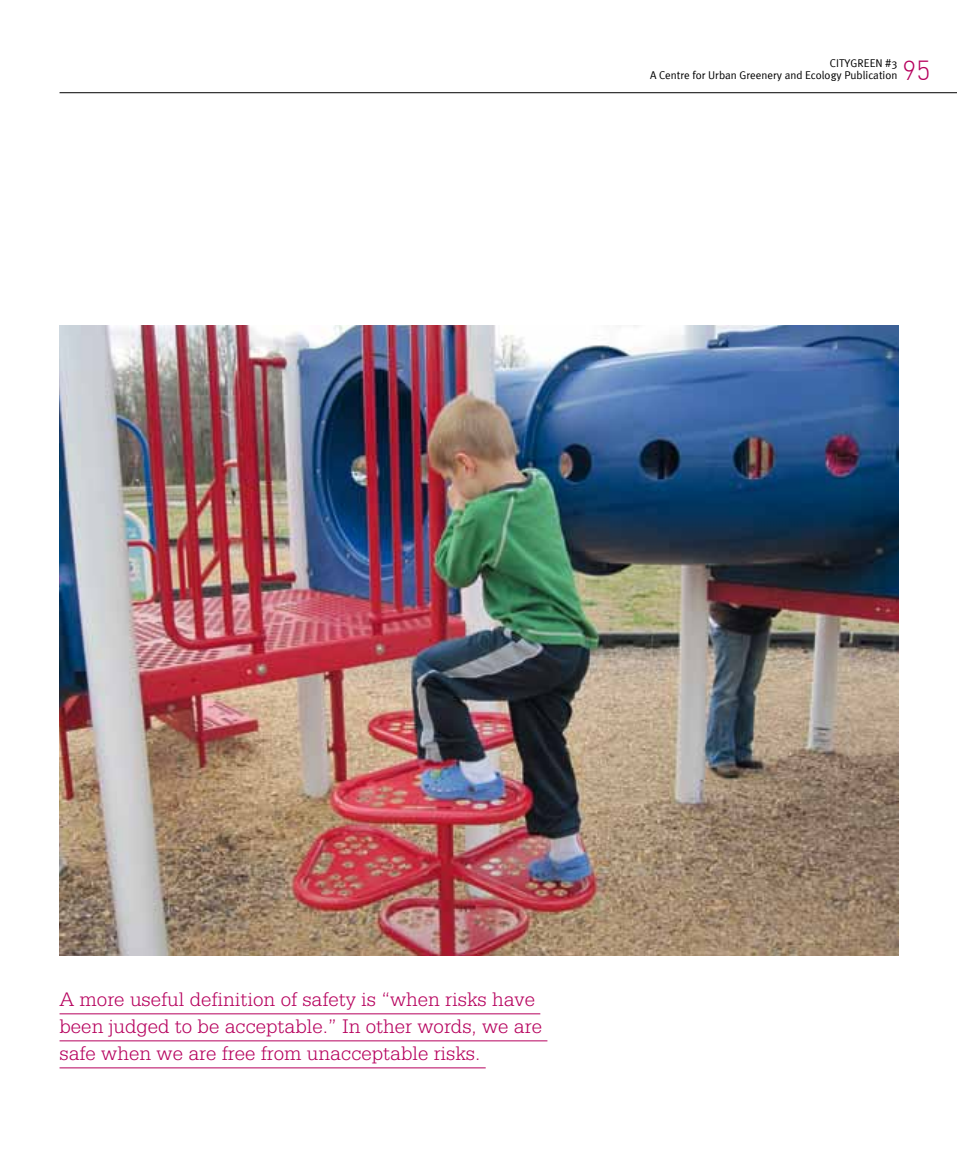
<style>
.page{position:relative;width:957px;height:1170px;background:#fff}
.page>*{position:absolute;margin:0;border:0;box-sizing:border-box;transform-origin:0 0}
.t1{font:300 27px "DIN";color:#b6005d}
.t2{font:300 21px/27px "Serifa BT";color:#b6005d}
.t3{font:11.25px/12px "Meta Plus Normal";color:#000;text-align:right}
</style>
<div class="page">
<hr style="left:60px;top:92px;width:897px;height:1px;background:#000">
<hr style="left:60px;top:1013px;width:480px;height:1px;background:#b6005d">
<hr style="left:60px;top:1040px;width:487px;height:1px;background:#b6005d">
<hr style="left:60px;top:1067px;width:426px;height:1px;background:#b6005d">
<img style="left:60px;top:325px;width:838px;height:630px">
<p class="t3" style="left:650px;top:56px;width:249px">CITYGREEN #3<br>A Centre for Urban Greenery and Ecology Publication</p>
<p class="t1" style="left:902px;top:53px;width:29px">95</p>
<p class="t2" style="left:60px;top:985px;width:484px">A more useful definition of safety is “when risks have been judged to be acceptable.” In other words, we are safe when we are free from unacceptable risks.</p>
</div>
